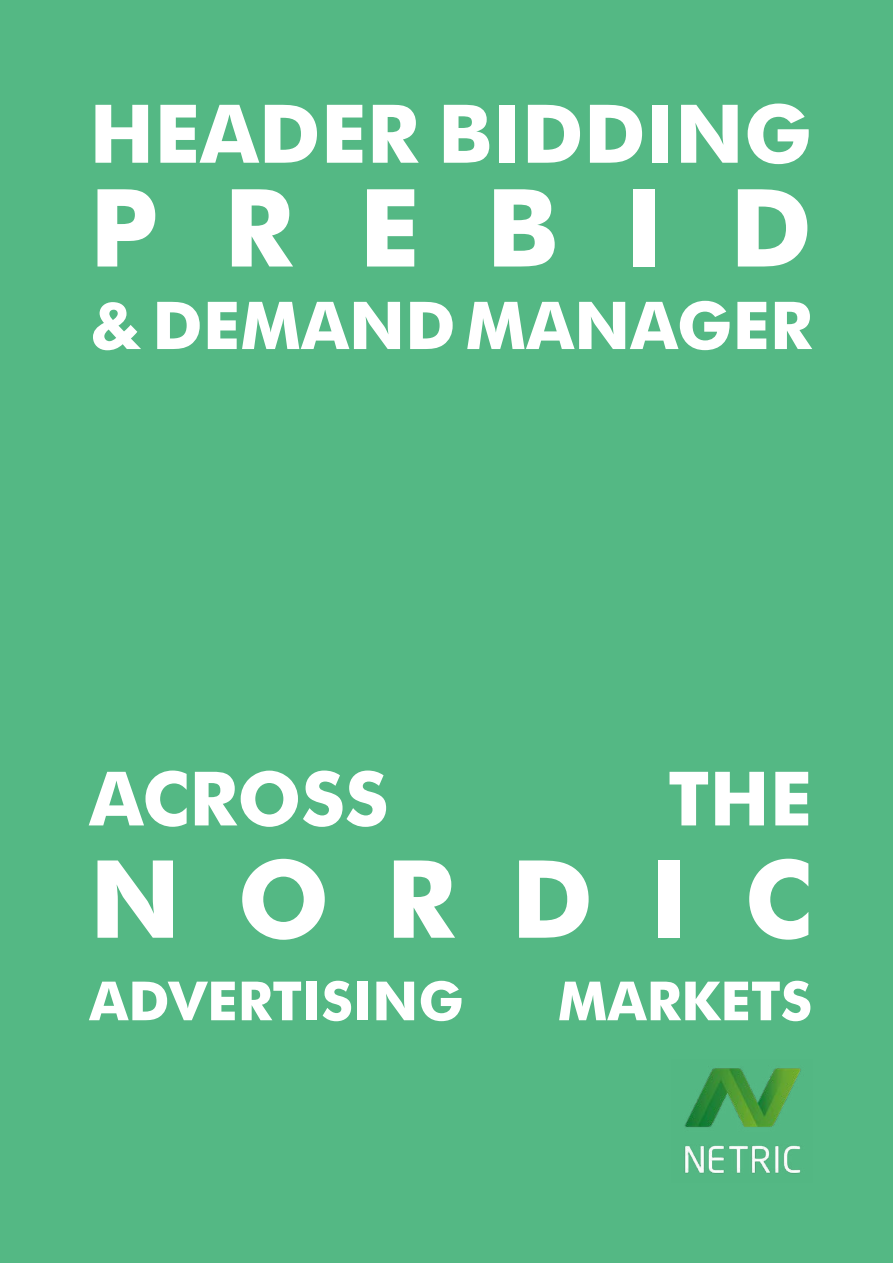
<style>
.page{position:relative;width:893px;height:1263px;background:#54b884}
.page>*{position:absolute;margin:0;border:0;box-sizing:border-box;transform-origin:0 0}
.t1{font:700 108px "Futura BT";letter-spacing:.565em;color:#fff}
.t2{font:700 81px "Futura BT";color:#fff}
.t3{font:700 75px "Futura BT";color:#fff}
.t4{font:700 66px "Futura BT";color:#fff}
.t5{font:700 54px "Futura BT";color:#fff}
</style>
<div class="page">
<img style="left:684px;top:1068px;width:117px;height:106px">
<h2 class="t2" style="left:89px;top:85px;width:724px">HEADER BIDDING</h2>
<h1 class="t1" style="left:89px;top:162px;width:725px">PREBID</h1>
<p class="t4" style="left:89px;top:285px;width:724px">&amp; DEMAND MANAGER</p>
<h3 class="t3" style="left:89px;top:753px;width:301px">ACROSS</h3>
<h3 class="t3" style="left:668px;top:753px;width:146px">THE</h3>
<h1 class="t1" style="left:89px;top:833px;width:724px">NORDIC</h1>
<p class="t5" style="left:89px;top:968px;width:376px">ADVERTISING</p>
<p class="t5" style="left:558px;top:968px;width:256px">MARKETS</p>
</div>
